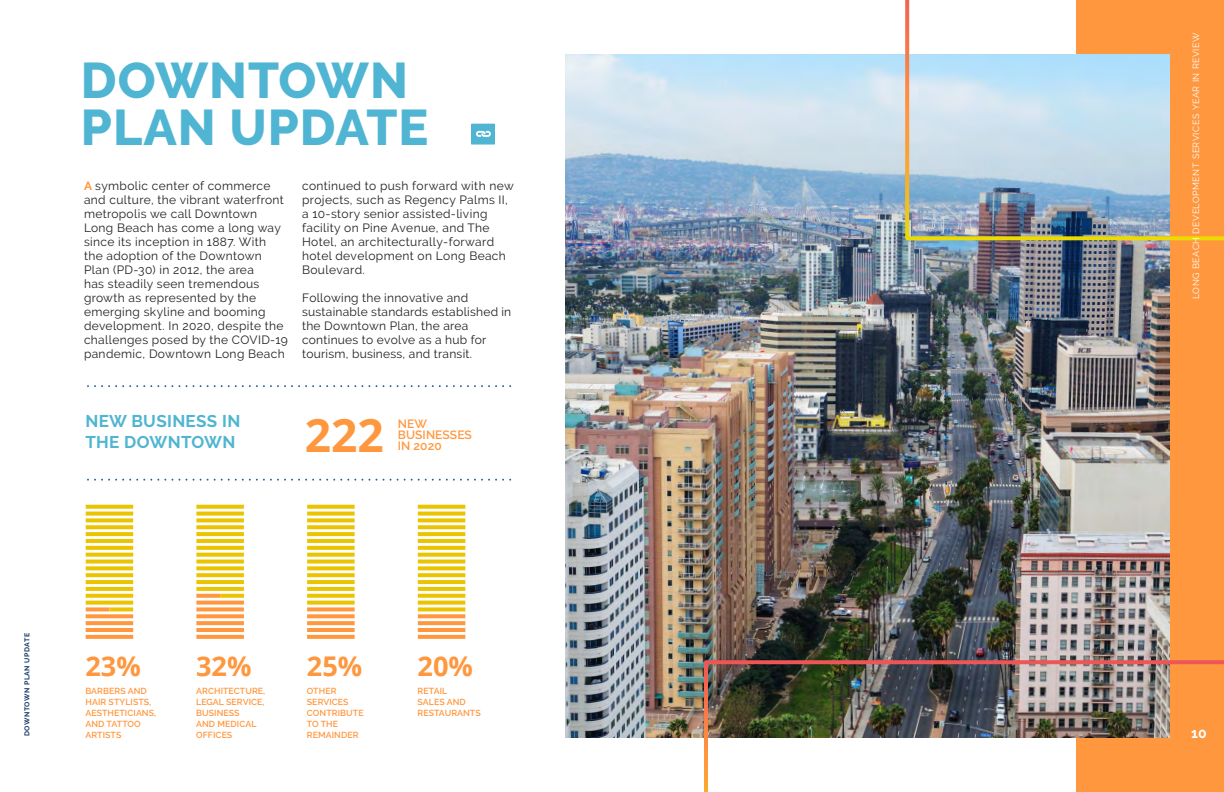
<style>
.page{position:relative;width:1224px;height:792px;background:#fff}
.page>*{position:absolute;margin:0;border:0;box-sizing:border-box;transform-origin:0 0}
.t1{font:800 50px "Raleway";letter-spacing:.02em;color:#50b5d2}
.t2{font:700 46.2px "Open Sans";color:#ff973e}
.t3{font:700 27.2px "Open Sans";color:#ff973e}
.Body_Copy{font:700 17px/21px "Raleway";letter-spacing:.02em;color:#4fb5d1}
.t4{font:700 14px "Raleway";color:#fff}
.Body_Copy-2{font:12px/14px "Raleway";letter-spacing:.03em;color:#231f20}
.t5{font:600 12px/11px "Raleway";letter-spacing:.01em;color:#ff973e}
.t6{font:9px "Raleway";letter-spacing:.055em;color:#fff}
.t7{font:600 8.8px/11px "Raleway";letter-spacing:.01em;color:#ff973e}
.t8{font:700 7px "Raleway";letter-spacing:.06em;color:#183968}
.s1{font-weight:700;color:#ff973e}
</style>
<div class="page">
<div style="left:1076px;top:0;width:148px;height:792px;background:#ff973e"></div>
<img style="left:565px;top:54px;width:605px;height:684px">
<svg style="left:86px;top:573px;width:47px;height:4px"></svg>
<svg style="left:86px;top:614px;width:47px;height:4px"></svg>
<svg style="left:86px;top:546px;width:47px;height:4px"></svg>
<hr style="left:86px;top:628px;width:47px;height:4px;background:#ff973e">
<svg style="left:86px;top:560px;width:47px;height:4px"></svg>
<svg style="left:86px;top:601px;width:47px;height:4px"></svg>
<svg style="left:86px;top:532px;width:47px;height:4px"></svg>
<svg style="left:86px;top:587px;width:47px;height:4px"></svg>
<svg style="left:86px;top:518px;width:47px;height:4px"></svg>
<svg style="left:86px;top:566px;width:47px;height:4px"></svg>
<svg style="left:86px;top:607px;width:23px;height:4px"></svg>
<svg style="left:109px;top:607px;width:24px;height:4px"></svg>
<hr style="left:86px;top:539px;width:47px;height:4px;background:#ebc400">
<svg style="left:86px;top:621px;width:47px;height:4px"></svg>
<svg style="left:86px;top:553px;width:47px;height:4px"></svg>
<svg style="left:86px;top:594px;width:47px;height:4px"></svg>
<svg style="left:86px;top:525px;width:47px;height:4px"></svg>
<svg style="left:86px;top:580px;width:47px;height:4px"></svg>
<svg style="left:86px;top:512px;width:47px;height:4px"></svg>
<svg style="left:86px;top:505px;width:47px;height:4px"></svg>
<svg style="left:86px;top:635px;width:47px;height:4px"></svg>
<svg style="left:196px;top:573px;width:48px;height:4px"></svg>
<svg style="left:196px;top:614px;width:48px;height:4px"></svg>
<svg style="left:196px;top:546px;width:48px;height:4px"></svg>
<hr style="left:196px;top:628px;width:48px;height:4px;background:#ff973e">
<svg style="left:196px;top:560px;width:48px;height:4px"></svg>
<svg style="left:196px;top:601px;width:48px;height:4px"></svg>
<svg style="left:196px;top:532px;width:48px;height:4px"></svg>
<svg style="left:196px;top:587px;width:48px;height:4px"></svg>
<svg style="left:196px;top:518px;width:48px;height:4px"></svg>
<svg style="left:196px;top:566px;width:48px;height:4px"></svg>
<svg style="left:196px;top:594px;width:24px;height:4px"></svg>
<svg style="left:220px;top:594px;width:24px;height:4px"></svg>
<svg style="left:196px;top:607px;width:48px;height:4px"></svg>
<hr style="left:196px;top:539px;width:48px;height:4px;background:#ebc400">
<svg style="left:196px;top:621px;width:48px;height:4px"></svg>
<svg style="left:196px;top:553px;width:48px;height:4px"></svg>
<svg style="left:196px;top:525px;width:48px;height:4px"></svg>
<svg style="left:196px;top:580px;width:48px;height:4px"></svg>
<svg style="left:196px;top:512px;width:48px;height:4px"></svg>
<svg style="left:196px;top:505px;width:48px;height:4px"></svg>
<svg style="left:196px;top:635px;width:48px;height:4px"></svg>
<svg style="left:307px;top:573px;width:48px;height:4px"></svg>
<svg style="left:307px;top:614px;width:48px;height:4px"></svg>
<svg style="left:307px;top:546px;width:48px;height:4px"></svg>
<hr style="left:307px;top:628px;width:48px;height:4px;background:#ff973e">
<svg style="left:307px;top:560px;width:48px;height:4px"></svg>
<svg style="left:307px;top:601px;width:48px;height:4px"></svg>
<svg style="left:307px;top:532px;width:48px;height:4px"></svg>
<svg style="left:307px;top:587px;width:48px;height:4px"></svg>
<svg style="left:307px;top:518px;width:48px;height:4px"></svg>
<svg style="left:307px;top:566px;width:48px;height:4px"></svg>
<svg style="left:307px;top:607px;width:48px;height:4px"></svg>
<hr style="left:307px;top:539px;width:48px;height:4px;background:#ebc400">
<svg style="left:307px;top:621px;width:48px;height:4px"></svg>
<svg style="left:307px;top:553px;width:48px;height:4px"></svg>
<svg style="left:307px;top:594px;width:48px;height:4px"></svg>
<svg style="left:307px;top:525px;width:48px;height:4px"></svg>
<svg style="left:307px;top:580px;width:48px;height:4px"></svg>
<svg style="left:307px;top:512px;width:48px;height:4px"></svg>
<svg style="left:307px;top:505px;width:48px;height:4px"></svg>
<svg style="left:307px;top:635px;width:48px;height:4px"></svg>
<svg style="left:418px;top:573px;width:47px;height:4px"></svg>
<svg style="left:418px;top:614px;width:47px;height:4px"></svg>
<svg style="left:418px;top:546px;width:47px;height:4px"></svg>
<hr style="left:418px;top:628px;width:47px;height:4px;background:#ff973e">
<svg style="left:418px;top:560px;width:47px;height:4px"></svg>
<svg style="left:418px;top:601px;width:47px;height:4px"></svg>
<svg style="left:418px;top:532px;width:47px;height:4px"></svg>
<svg style="left:418px;top:587px;width:47px;height:4px"></svg>
<svg style="left:418px;top:518px;width:47px;height:4px"></svg>
<svg style="left:418px;top:566px;width:47px;height:4px"></svg>
<svg style="left:418px;top:607px;width:47px;height:4px"></svg>
<hr style="left:418px;top:539px;width:47px;height:4px;background:#ebc400">
<svg style="left:418px;top:621px;width:47px;height:4px"></svg>
<svg style="left:418px;top:553px;width:47px;height:4px"></svg>
<svg style="left:418px;top:594px;width:47px;height:4px"></svg>
<svg style="left:418px;top:525px;width:47px;height:4px"></svg>
<svg style="left:418px;top:580px;width:47px;height:4px"></svg>
<svg style="left:418px;top:512px;width:47px;height:4px"></svg>
<svg style="left:418px;top:505px;width:47px;height:4px"></svg>
<svg style="left:418px;top:635px;width:47px;height:4px"></svg>
<img style="left:702px;top:658px;width:522px;height:134px">
<svg style="left:903px;top:0;width:321px;height:242px"></svg>
<svg style="left:95px;top:385px;width:416px;height:2px"></svg>
<svg style="left:95px;top:479px;width:416px;height:2px"></svg>
<div style="left:471px;top:124px;width:24px;height:21px;background:#50b5d2"></div>
<svg style="left:476px;top:131px;width:15px;height:6px"></svg>
<p class="t1" style="left:81px;top:52px;width:328px">DOWNTOWN</p>
<p class="t1" style="left:81px;top:99px;width:349px">PLAN UPDATE</p>
<p class="Body_Copy-2" style="left:84px;top:179px;width:206px"><span class="s1">A</span> symbolic center of commerce and culture, the vibrant waterfront metropolis we call Downtown<br>Long Beach has come a long way since its inception in 1887. With<br>the adoption of the Downtown<br>Plan (PD-30) in 2012, the area<br>has steadily seen tremendous growth as represented by the emerging skyline and booming development. In 2020, despite the challenges posed by the COVID-19 pandemic, Downtown Long Beach</p>
<p class="Body_Copy-2" style="left:302px;top:179px;width:213px">continued to push forward with new projects, such as Regency Palms II, a 10-story senior assisted-living facility on Pine Avenue, and The<br>Hotel, an architecturally-forward hotel development on Long Beach<br>Boulevard.</p>
<p class="Body_Copy-2" style="left:302px;top:291px;width:211px">Following the innovative and sustainable standards established in the Downtown Plan, the area continues to evolve as a hub for tourism, business, and transit.</p>
<p class="Body_Copy" style="left:85px;top:411px;width:156px">NEW BUSINESS IN<br>THE DOWNTOWN</p>
<p class="t2" style="left:305px;top:402px;width:81px">222</p>
<p class="t5" style="left:398px;top:418px;width:76px">NEW<br>BUSINESSES<br>IN 2020</p>
<p class="t8" style="left:23px;top:736px;width:105px;rotate:-90deg">DOWNTOWN PLAN UPDATE</p>
<p class="t3" style="left:85px;top:647px;width:57px">23%</p>
<p class="t7" style="left:85px;top:685px;width:72px">BARBERS AND<br>HAIR STYLISTS,<br>AESTHETICIANS,<br>AND TATTOO<br>ARTISTS</p>
<p class="t3" style="left:196px;top:647px;width:57px">32%</p>
<p class="t7" style="left:196px;top:685px;width:71px">ARCHITECTURE,<br>LEGAL SERVICE,<br>BUSINESS<br>AND MEDICAL<br>OFFICES</p>
<p class="t3" style="left:307px;top:647px;width:57px">25%</p>
<p class="t7" style="left:307px;top:685px;width:58px">OTHER<br>SERVICES<br>CONTRIBUTE<br>TO THE<br>REMAINDER</p>
<p class="t3" style="left:418px;top:647px;width:57px">20%</p>
<p class="t7" style="left:418px;top:685px;width:65px">RETAIL<br>SALES AND<br>RESTAURANTS</p>
<p class="t6" style="left:1191px;top:299px;width:268px;rotate:-90deg">LONG BEACH DEVELOPMENT SERVICES YEAR IN REVIEW</p>
<p class="t4" style="left:1191px;top:725px;width:17px">10</p>
</div>
